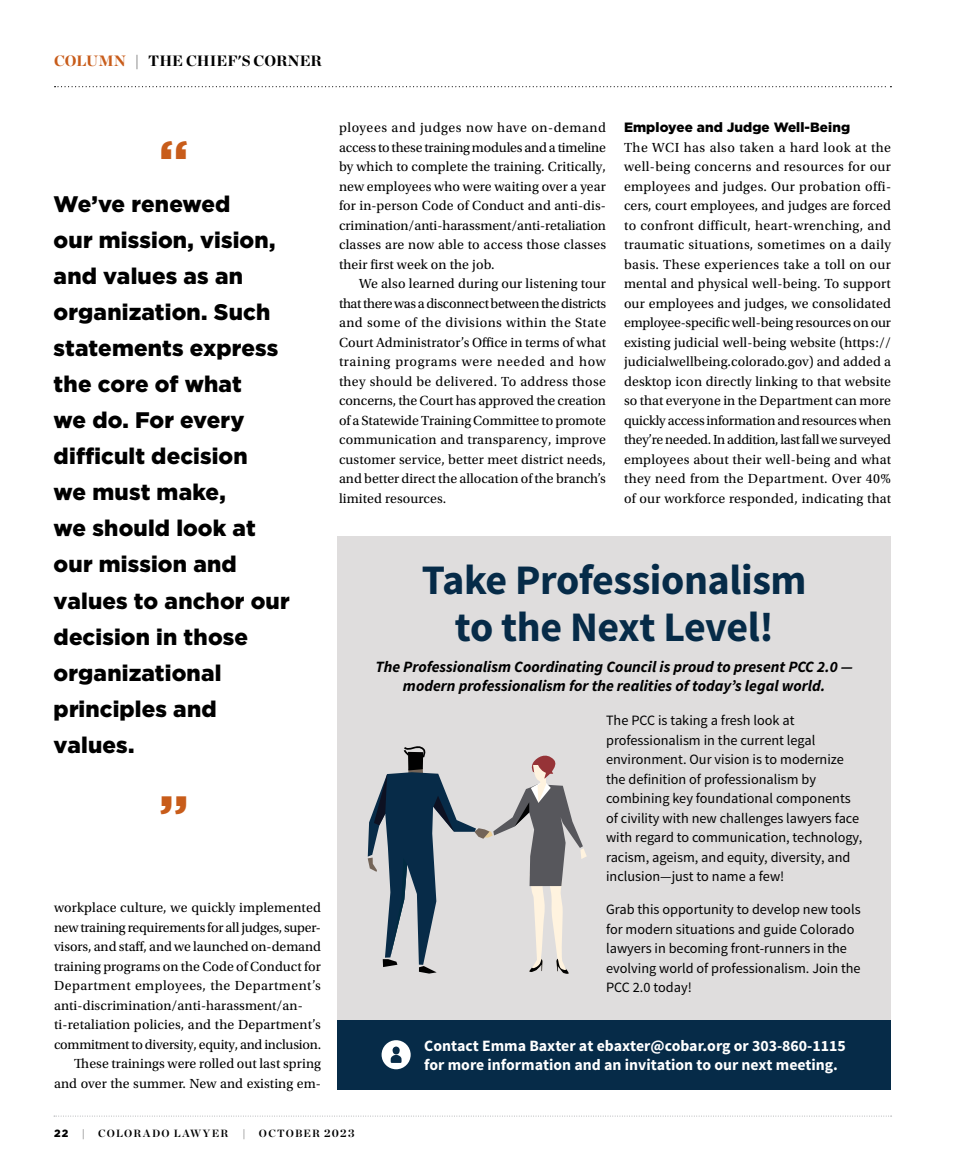
<style>
.page{position:relative;width:972px;height:1175px;background:#fff}
.page>*{position:absolute;margin:0;border:0;box-sizing:border-box;transform-origin:0 0}
.t1{font:900 49.5px "Gotham";color:#c85c1a}
.t2{font:700 42px/46.5px "Source Sans Pro";letter-spacing:-.01em;color:#062b48;text-align:center}
.t3{font:900 22.5px/36px "Gotham";letter-spacing:.005em;color:#000}
.t4{font:italic 700 15.75px/19.5px "Source Sans Pro";color:#000;text-align:center}
.t5{font:700 15.75px/19.5px "Source Sans Pro";color:#fff}
.t6{font:900 15px "Chronicle Display";color:#000}
.t7{font:14.25px/19.5px "Source Sans Pro";color:#000}
.t8{font:13.8px/19.5px "Utopia Std";letter-spacing:.01em;color:#000;text-align:justify}
.t9{font:13.8px "Utopia Std";letter-spacing:-.015em;color:#000}
.t10{font:13.8px "Utopia Std";letter-spacing:.035em;color:#000}
.t11{font:900 13.5px "Gotham";letter-spacing:.01em;color:#000}
.t12{font:700 10.5px "Chronicle Display";letter-spacing:.115em;color:#000}
.t13{font:900 10.5px "Gotham";color:#000}
.s1{color:#c85c1a}
.s2{font-size:11.25px}
</style>
<div class="page">
<svg style="left:54px;top:1115px;width:838px;height:1px"></svg>
<svg style="left:55px;top:86px;width:836px;height:1px"></svg>
<div style="left:338px;top:536px;width:553px;height:553px;background:#dfdddd"></div>
<div style="left:338px;top:1020px;width:553px;height:69px;background:#062b48"></div>
<div style="left:382px;top:1040px;width:29px;height:29px;background:#fff;border-radius:50%"></div>
<div style="left:393px;top:1046px;width:7px;height:8px;background:#072b48;border-radius:50%"></div>
<svg style="left:390px;top:1054px;width:12px;height:8px"></svg>
<svg style="left:368px;top:746px;width:219px;height:227px"></svg>
<p class="t6" style="left:54px;top:48px;width:269px"><span class="s1">COLUMN</span> | THE CHIEF'S CORNER</p>
<h1 class="t1" style="left:159px;top:125px;width:30px">‘‘</h1>
<p class="t3" style="left:54px;top:186px;width:238px">We’ve renewed<br>our mission, vision, and values as an organization. Such statements express the core of what<br>we do. For every difficult decision<br>we must make,<br>we should look at our mission and values to anchor our decision in those organizational principles and values.</p>
<h1 class="t1" style="left:159px;top:779px;width:30px">’’</h1>
<p class="t8" style="left:54px;top:898px;width:268px">workplace culture, we quickly implemented</p>
<p class="t9" style="left:54px;top:920px;width:268px">new training requirements for all judges, super-</p>
<p class="t8" style="left:54px;top:937px;width:269px">visors, and staff, and we launched on-demand</p>
<p class="t8" style="left:54px;top:957px;width:268px">training programs on the Code of Conduct for</p>
<p class="t10" style="left:54px;top:978px;width:268px">Department employees, the Department’s</p>
<p class="t8" style="left:54px;top:995px;width:250px">anti-discrimination/anti-harassment/an-</p>
<p class="t8" style="left:54px;top:1015px;width:268px">ti-retaliation policies, and the Department’s</p>
<p class="t9" style="left:54px;top:1037px;width:269px">commitment to diversity, equity, and inclusion.</p>
<p class="t8" style="left:74px;top:1054px;width:248px">These trainings were rolled out last spring</p>
<p class="t8" style="left:54px;top:1073px;width:269px">and over the summer. New and existing em-</p>
<p class="t8" style="left:339px;top:118px;width:269px">ployees and judges now have on-demand access to these training modules and a timeline by which to complete the training. Critically, new employees who were waiting over a year for in-person Code of Conduct and anti-dis&shy;crimination/anti-harassment/anti-retaliation classes are now able to access those classes their first week on the job.</p>
<p class="t8" style="left:339px;top:274px;width:269px;text-indent:20px">We also learned during our listening tour that there was a disconnect between the districts and some of the divisions within the State Court Administrator’s Office in terms of what training programs were needed and how they should be delivered. To address those concerns, the Court has approved the creation of a Statewide Training Committee to promote communication and transparency, improve customer service, better meet district needs, and better direct the allocation of the branch’s limited resources.</p>
<p class="t11" style="left:624px;top:118px;width:228px">Employee and Judge Well-Being</p>
<p class="t8" style="left:624px;top:138px;width:269px">The WCI has also taken a hard look at the well-being concerns and resources for our employees and judges. Our probation offi&shy;cers, court employees, and judges are forced to confront difficult, heart-wrenching, and traumatic situations, sometimes on a daily basis. These experiences take a toll on our mental and physical well-being. To support our employees and judges, we consolidated employee-specific well-being resources on our existing judicial well-being website (https:// judicialwellbeing.colorado.gov) and added a desktop icon directly linking to that website so that everyone in the Department can more quickly access information and resources when they’re needed. In addition, last fall we surveyed employees about their well-being and what they need from the Department. Over 40% of our workforce responded, indicating that</p>
<h2 class="t2" style="left:422px;top:558px;width:386px">Take Professionalism to the Next Level!</h2>
<p class="t4" style="left:375px;top:656px;width:479px">The Professionalism Coordinating Council is proud to present PCC 2.0 — modern professionalism for the realities of today’s legal world.</p>
<p class="t7" style="left:606px;top:711px;width:258px">The PCC is taking a fresh look at professionalism in the current legal environment. Our vision is to modernize the definition of professionalism by combining key foundational components of civility with new challenges lawyers face with regard to communication, technology, racism, ageism, and equity, diversity, and inclusion—just to name a few!</p>
<p class="t7" style="left:606px;top:900px;width:256px">Grab this opportunity to develop new tools for modern situations and guide Colorado lawyers in becoming front-runners in the evolving world of professionalism. Join the PCC 2.0 today!</p>
<p class="t5" style="left:424px;top:1036px;width:423px">Contact Emma Baxter at ebaxter@cobar.org or 303-860-1115 for more information and an invitation to our next meeting.</p>
<p class="t13" style="left:54px;top:1126px;width:16px">22</p>
<p class="t12" style="left:82px;top:1125px;width:5px">|</p>
<p class="t12" style="left:98px;top:1125px;width:132px">COLORADO LAWYER</p>
<p class="t12" style="left:242px;top:1125px;width:5px">|</p>
<p class="t12" style="left:259px;top:1125px;width:97px">OCTOBER <span class="s2">2023</span></p>
</div>
